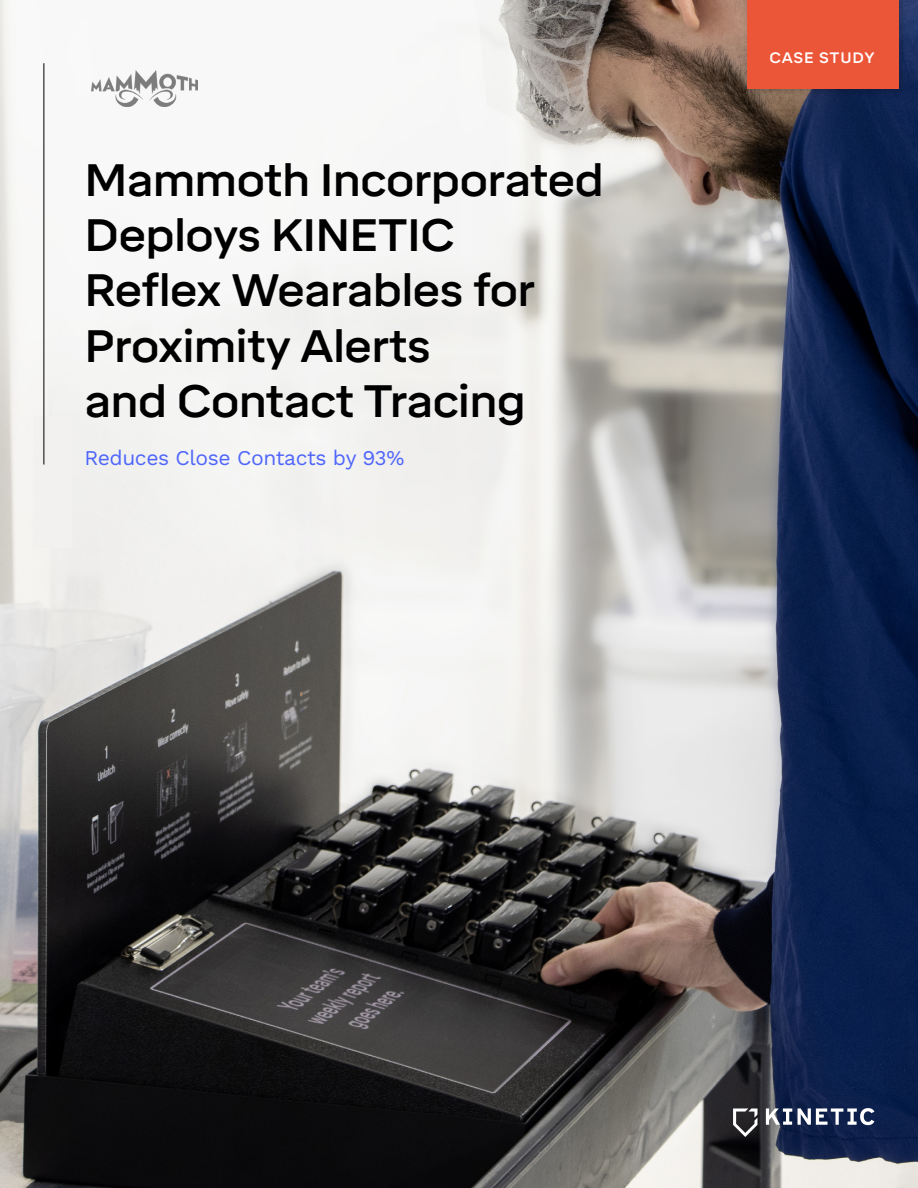
<style>
.page{position:relative;width:918px;height:1188px;background:#fff}
.page>*{position:absolute;margin:0;border:0;box-sizing:border-box;transform-origin:0 0}
.t1{font:500 45px/55.5px "Mikro";letter-spacing:-.02em;color:#000}
.t2{font:21px "Work Sans";letter-spacing:-.02em;color:#4f66fc}
.t3{font:500 15px "Mikro";letter-spacing:.05em;color:#fff}
</style>
<div class="page">
<img style="left:0;top:0;width:918px;height:1188px">
<div style="left:33px;top:417px;width:38px;height:131px;background:#f2f1ef"></div>
<div style="left:741px;top:0;width:168px;height:99px;background:#000;opacity:.25"></div>
<div style="left:747px;top:0;width:151px;height:88px;background:#ec5638"></div>
<hr style="left:44px;top:63px;width:1px;height:402px;background:#000">
<svg style="left:733px;top:1108px;width:25px;height:29px"></svg>
<svg style="left:766px;top:1108px;width:26px;height:17px"></svg>
<svg style="left:798px;top:1108px;width:77px;height:17px"></svg>
<img style="left:92px;top:70px;width:106px;height:36px">
<p class="t1" style="left:85px;top:152px;width:521px">Mammoth Incorporated<br>Deploys KINETIC<br>Reflex Wearables for<br>Proximity Alerts<br>and Contact Tracing</p>
<p class="t2" style="left:85px;top:445px;width:321px">Reduces Close Contacts by 93%</p>
<p class="t3" style="left:769px;top:49px;width:107px">CASE STUDY</p>
</div>
